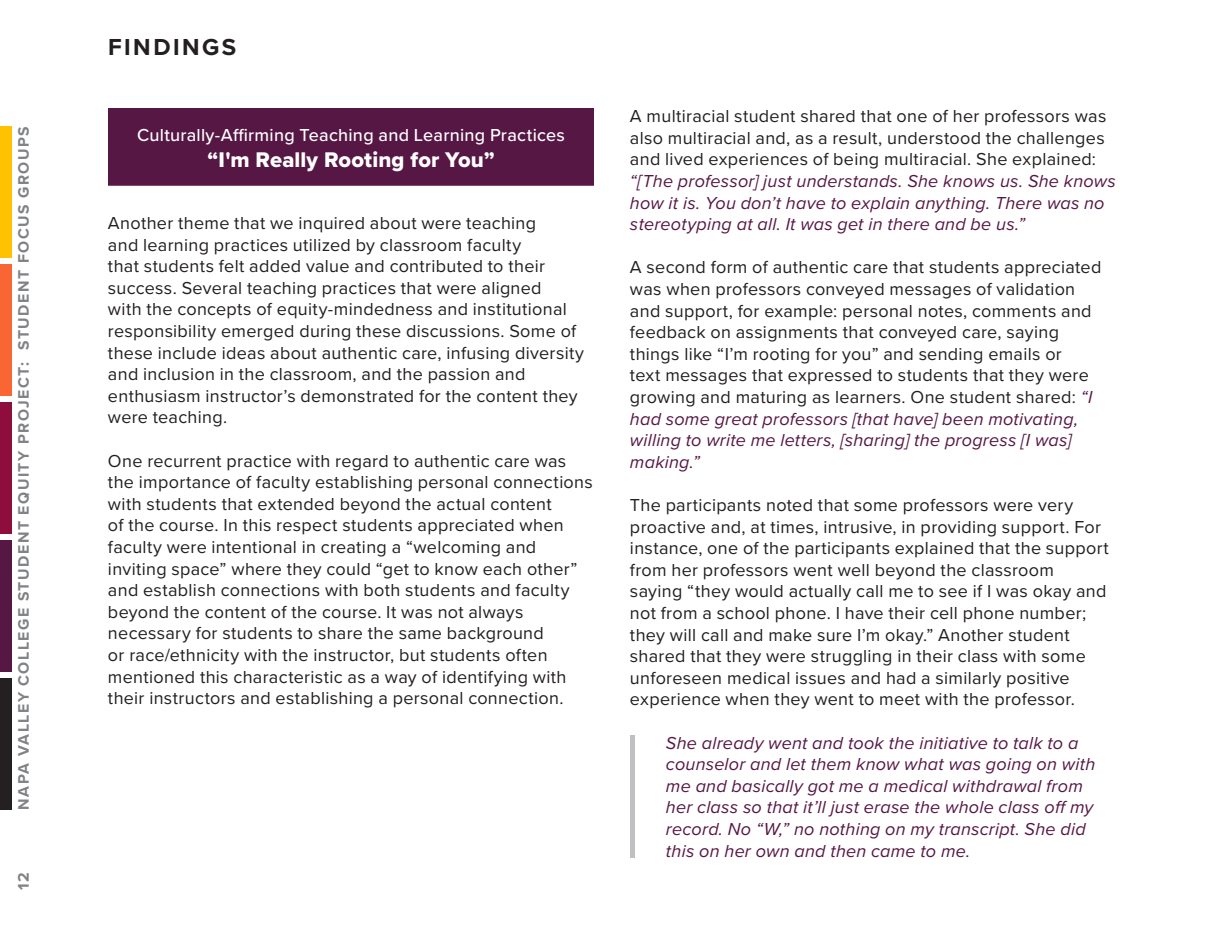
<style>
.page{position:relative;width:1224px;height:936px;background:#fff}
.page>*{position:absolute;margin:0;border:0;box-sizing:border-box;transform-origin:0 0}
.t1{font:700 24px "Proxima Nova";letter-spacing:.105em;color:#231f20}
.t2{font:22px "Proxima Nova Extrabld";letter-spacing:.005em;color:#fff}
.t3{font:18px/21.6px "Proxima Nova";letter-spacing:.015em;color:#231f20}
.t4{font:italic 18px/21.6px "Proxima Nova";letter-spacing:.015em;color:#571745}
.t5{font:500 18px "Proxima Nova";letter-spacing:.015em;color:#fff}
.t6{font:700 16px "Proxima Nova";color:#808285}
.t7{font:700 15.8px "Proxima Nova";letter-spacing:.095em;color:#808285}
.s1{font-style:italic;color:#571745}
</style>
<div class="page">
<div style="left:0;top:540px;width:12px;height:131px;background:#571745"></div>
<div style="left:0;top:678px;width:12px;height:131px;background:#241f21"></div>
<div style="left:0;top:402px;width:12px;height:132px;background:#8f0d3d"></div>
<div style="left:0;top:265px;width:12px;height:131px;background:#fa6633"></div>
<div style="left:0;top:127px;width:12px;height:131px;background:#ffc200"></div>
<div style="left:108px;top:108px;width:486px;height:78px;background:#571745"></div>
<div style="left:630px;top:736px;width:5px;height:122px;background:#bfc0c2"></div>
<p class="t7" style="left:12px;top:810px;width:685px;rotate:-90deg">NAPA VALLEY COLLEGE STUDENT EQUITY PROJECT: STUDENT FOCUS GROUPS</p>
<p class="t6" style="left:12px;top:890px;width:19px;rotate:-90deg">12</p>
<p class="t1" style="left:108px;top:29px;width:130px">FINDINGS</p>
<p class="t5" style="left:137px;top:121px;width:429px">Culturally-Affirming Teaching and Learning Practices</p>
<p class="t2" style="left:207px;top:143px;width:289px">“I'm Really Rooting for You”</p>
<p class="t3" style="left:108px;top:211px;width:478px">Another theme that we inquired about were teaching<br>and learning practices utilized by classroom faculty<br>that students felt added value and contributed to their success. Several teaching practices that were aligned<br>with the concepts of equity-mindedness and institutional responsibility emerged during these discussions. Some of these include ideas about authentic care, infusing diversity and inclusion in the classroom, and the passion and enthusiasm instructor’s demonstrated for the content they were teaching.</p>
<p class="t3" style="left:108px;top:449px;width:486px">One recurrent practice with regard to authentic care was the importance of faculty establishing personal connections with students that extended beyond the actual content<br>of the course. In this respect students appreciated when faculty were intentional in creating a “welcoming and inviting space” where they could “get to know each other” and establish connections with both students and faculty beyond the content of the course. It was not always necessary for students to share the same background<br>or race/ethnicity with the instructor, but students often mentioned this characteristic as a way of identifying with their instructors and establishing a personal connection.</p>
<p class="t3" style="left:630px;top:105px;width:487px">A multiracial student shared that one of her professors was also multiracial and, as a result, understood the challenges and lived experiences of being multiracial. She explained: <span class="s1">“[The professor] just understands. She knows us. She knows how it is. You don’t have to explain anything. There was no stereotyping at all. It was get in there and be us.”</span></p>
<p class="t3" style="left:630px;top:256px;width:473px">A second form of authentic care that students appreciated was when professors conveyed messages of validation and support, for example: personal notes, comments and feedback on assignments that conveyed care, saying things like “I’m rooting for you” and sending emails or<br>text messages that expressed to students that they were growing and maturing as learners. One student shared: <span class="s1">“I had some great professors [that have] been motivating, willing to write me letters, [sharing] the progress [I was] making.”</span></p>
<p class="t3" style="left:630px;top:493px;width:480px">The participants noted that some professors were very proactive and, at times, intrusive, in providing support. For instance, one of the participants explained that the support from her professors went well beyond the classroom saying “they would actually call me to see if I was okay and not from a school phone. I have their cell phone number; they will call and make sure I’m okay.” Another student shared that they were struggling in their class with some unforeseen medical issues and had a similarly positive experience when they went to meet with the professor.</p>
<p class="t4" style="left:666px;top:731px;width:431px">She already went and took the initiative to talk to a counselor and let them know what was going on with me and basically got me a medical withdrawal from her class so that it’ll just erase the whole class off my record. No “W,” no nothing on my transcript. She did this on her own and then came to me.</p>
</div>
